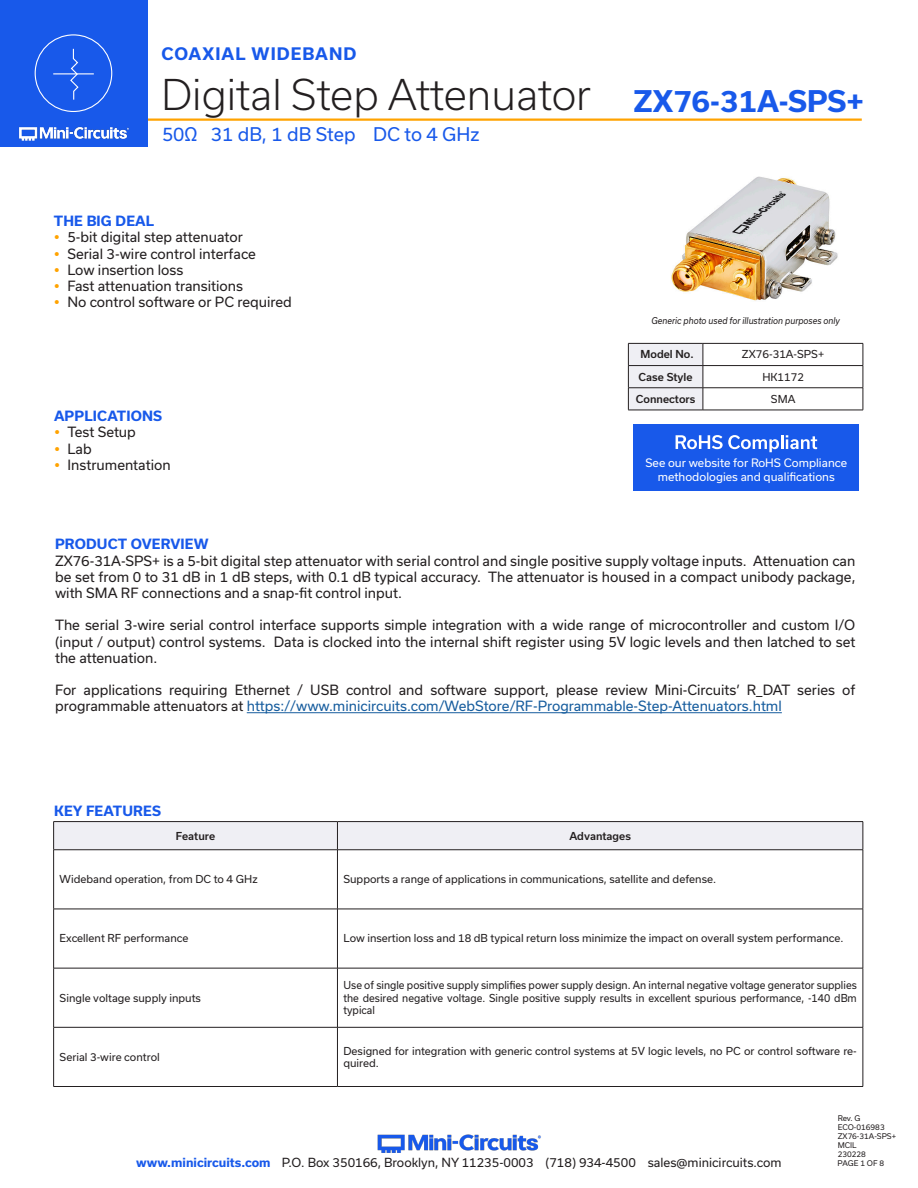
<style>
.page{position:relative;width:918px;height:1188px;background:#fff}
.page>*{position:absolute;margin:0;border:0;box-sizing:border-box;transform-origin:0 0}
.t1{font:300 40.5px "Usual";color:#231f20}
.t2{font:700 28.5px "Usual";color:#1859ea}
.Frequency{font:18px "Usual";color:#1859ea}
.t3{font:700 16.5px "Usual";letter-spacing:.065em;color:#1859ea}
.Regular_Copy{font:13.5px/16.2px "Usual";color:#231f20;text-align:justify}
.Blue_Headers{font:700 13.5px "Usual";letter-spacing:.015em;color:#1859ea}
.t4{font:12px "Usual";color:#231f20}
.t5{font:11.1px/13.4px "Usual";color:#fff;text-align:center}
.Table_Body_Left_Just{font:10.5px/12.6px "Usual";color:#231f20}
.Table_Body_Left_Just-2{font:10.5px/12.6px "Usual";color:#231f20;text-align:justify;scale:.95 1}
.Table_Header_Center{font:500 10.5px "Usual";color:#231f20}
.Table_Body_Center{font:10.5px "Usual";color:#231f20}
.t6{font:italic 9px "Usual";color:#231f20;scale:.9 1}
.Revision{font:7.5px "Usual";color:#231f20}
.s1{color:#175d9e}
.s2{font-weight:700;color:#1859ea}
</style>
<div class="page">
<hr style="left:129px;top:118px;width:733px;height:3px;background:#ffa300">
<div style="left:0;top:0;width:147px;height:147px;background:#1859ea"></div>
<hr style="left:917px;top:0;width:1px;height:147px;background:#1859ea">
<img style="left:19px;top:126px;width:110px;height:15px">
<div style="left:35px;top:34px;width:77px;height:78px;border:1px solid #fff;border-radius:50%"></div>
<hr style="left:53px;top:73px;width:41px;height:1px;background:#fff">
<svg style="left:69px;top:48px;width:10px;height:52px"></svg>
<img style="left:377px;top:1134px;width:164px;height:19px">
<hr style="left:703px;top:343px;width:160px;height:1px;background:#231f20">
<hr style="left:703px;top:365px;width:160px;height:1px;background:#231f20">
<hr style="left:703px;top:388px;width:160px;height:1px;background:#231f20">
<svg style="left:628px;top:343px;width:76px;height:67px"></svg>
<svg style="left:863px;top:344px;width:1px;height:66px"></svg>
<hr style="left:628px;top:410px;width:75px;height:1px;background:#231f20">
<hr style="left:703px;top:410px;width:160px;height:1px;background:#231f20">
<img style="left:671px;top:176px;width:167px;height:125px">
<hr style="left:247px;top:712px;width:535px;height:1px;background:#175d9e">
<hr style="left:53px;top:821px;width:284px;height:1px;background:#231f20">
<hr style="left:337px;top:821px;width:526px;height:1px;background:#231f20">
<div style="left:53px;top:822px;width:811px;height:28px;background:#efeff4"></div>
<hr style="left:53px;top:849px;width:284px;height:1px;background:#231f20">
<hr style="left:53px;top:850px;width:1px;height:59px;background:#231f20">
<hr style="left:337px;top:849px;width:526px;height:1px;background:#231f20">
<hr style="left:337px;top:850px;width:1px;height:59px;background:#231f20">
<hr style="left:863px;top:850px;width:1px;height:59px;background:#231f20">
<hr style="left:53px;top:909px;width:284px;height:1px;background:#231f20">
<hr style="left:53px;top:909px;width:1px;height:59px;background:#231f20">
<hr style="left:337px;top:909px;width:526px;height:1px;background:#231f20">
<hr style="left:337px;top:909px;width:1px;height:59px;background:#231f20">
<hr style="left:863px;top:909px;width:1px;height:59px;background:#231f20">
<hr style="left:53px;top:968px;width:284px;height:1px;background:#231f20">
<hr style="left:53px;top:968px;width:1px;height:59px;background:#231f20">
<hr style="left:337px;top:968px;width:526px;height:1px;background:#231f20">
<hr style="left:337px;top:968px;width:1px;height:59px;background:#231f20">
<hr style="left:863px;top:968px;width:1px;height:59px;background:#231f20">
<hr style="left:53px;top:1027px;width:284px;height:1px;background:#231f20">
<hr style="left:53px;top:1028px;width:1px;height:58px;background:#231f20">
<hr style="left:337px;top:1027px;width:526px;height:1px;background:#231f20">
<hr style="left:337px;top:1028px;width:1px;height:58px;background:#231f20">
<hr style="left:863px;top:1028px;width:1px;height:58px;background:#231f20">
<hr style="left:53px;top:1086px;width:284px;height:1px;background:#231f20">
<hr style="left:337px;top:1086px;width:526px;height:1px;background:#231f20">
<div style="left:633px;top:424px;width:226px;height:67px;background:#1859ea"></div>
<svg style="left:676px;top:435px;width:141px;height:17px"></svg>
<p class="t3" style="left:161px;top:45px;width:197px">COAXIAL WIDEBAND</p>
<h1 class="t1" style="left:161px;top:72px;width:431px">Digital Step Attenuator</h1>
<p class="Frequency" style="left:162px;top:124px;width:319px">50Ω 31 dB, 1 dB Step DC to 4 GHz</p>
<p class="Blue_Headers" style="left:54px;top:213px;width:102px">THE BIG DEAL</p>
<p class="Regular_Copy" style="left:67px;top:229px;width:177px">5-bit digital step attenuator</p>
<p class="Regular_Copy" style="left:67px;top:246px;width:190px">Serial 3-wire control interface</p>
<p class="Regular_Copy" style="left:67px;top:262px;width:118px">Low insertion loss</p>
<p class="Regular_Copy" style="left:67px;top:278px;width:177px">Fast attenuation transitions</p>
<p class="Regular_Copy" style="left:67px;top:294px;width:226px">No control software or PC required</p>
<p class="Blue_Headers" style="left:54px;top:408px;width:110px">APPLICATIONS</p>
<p class="Regular_Copy" style="left:68px;top:424px;width:70px">Test Setup</p>
<p class="Regular_Copy" style="left:68px;top:440px;width:26px">Lab</p>
<p class="Regular_Copy" style="left:68px;top:457px;width:105px">Instrumentation</p>
<h2 class="t2" style="left:634px;top:85px;width:232px">ZX76-31A-SPS+</h2>
<p class="t6" style="left:651px;top:315px;width:211px">Generic photo used for illustration purposes only</p>
<p class="Table_Header_Center" style="left:641px;top:348px;width:55px">Model No.</p>
<p class="Table_Body_Center" style="left:742px;top:348px;width:84px">ZX76-31A-SPS+</p>
<p class="Table_Header_Center" style="left:639px;top:371px;width:55px">Case Style</p>
<p class="Table_Body_Center" style="left:762px;top:371px;width:43px">HK1172</p>
<p class="Table_Header_Center" style="left:636px;top:393px;width:61px">Connectors</p>
<p class="Table_Body_Center" style="left:771px;top:393px;width:26px">SMA</p>
<p class="t5" style="left:645px;top:457px;width:203px">See our website for RoHS Compliance methodologies and qualifications</p>
<p class="Blue_Headers" style="left:55px;top:537px;width:155px">PRODUCT OVERVIEW</p>
<p class="Regular_Copy" style="left:55px;top:552px;width:802px">ZX76-31A-SPS+ is a 5-bit digital step attenuator with serial control and single positive supply voltage inputs. Attenuation can be set from 0 to 31 dB in 1 dB steps, with 0.1 dB typical accuracy. The attenuator is housed in a compact unibody package, with SMA RF connections and a snap-fit control input.</p>
<p class="Regular_Copy" style="left:55px;top:617px;width:802px">The serial 3-wire serial control interface supports simple integration with a wide range of microcontroller and custom I/O (input / output) control systems. Data is clocked into the internal shift register using 5V logic levels and then latched to set the attenuation.</p>
<p class="Regular_Copy" style="left:55px;top:682px;width:802px">For applications requiring Ethernet / USB control and software support, please review Mini-Circuits’ R_DAT series of programmable attenuators at <span class="s1">https://www.minicircuits.com/WebStore/RF-Programmable-Step-Attenuators.html</span></p>
<p class="Blue_Headers" style="left:54px;top:803px;width:108px">KEY FEATURES</p>
<p class="Table_Header_Center" style="left:176px;top:830px;width:41px">Feature</p>
<p class="Table_Header_Center" style="left:569px;top:830px;width:63px">Advantages</p>
<p class="Table_Body_Left_Just" style="left:60px;top:873px;width:199px">Wideband operation, from DC to 4 GHz</p>
<p class="Table_Body_Left_Just" style="left:343px;top:873px;width:374px">Supports a range of applications in communications, satellite and defense.</p>
<p class="Table_Body_Left_Just" style="left:60px;top:932px;width:130px">Excellent RF performance</p>
<p class="Table_Body_Left_Just" style="left:343px;top:932px;width:502px">Low insertion loss and 18 dB typical return loss minimize the impact on overall system performance.</p>
<p class="Table_Body_Left_Just" style="left:60px;top:991px;width:143px">Single voltage supply inputs</p>
<p class="Table_Body_Left_Just-2" style="left:343px;top:979px;width:542px">Use of single positive supply simplifies power supply design. An internal negative voltage generator supplies the desired negative voltage. Single positive supply results in excellent spurious performance, -140 dBm typical</p>
<p class="Table_Body_Left_Just" style="left:60px;top:1051px;width:102px">Serial 3-wire control</p>
<p class="Table_Body_Left_Just" style="left:343px;top:1044px;width:515px">Designed for integration with generic control systems at 5V logic levels, no PC or control software re&shy;quired.</p>
<p class="Revision" style="left:838px;top:1114px;width:24px">Rev. G</p>
<p class="Revision" style="left:838px;top:1123px;width:48px">ECO-016983</p>
<p class="Revision" style="left:838px;top:1132px;width:60px">ZX76-31A-SPS+</p>
<p class="Revision" style="left:838px;top:1141px;width:21px">MCIL</p>
<p class="Revision" style="left:838px;top:1150px;width:30px">230228</p>
<p class="t4" style="left:136px;top:1156px;width:647px"><span class="s2">www.minicircuits.com</span> P.O. Box 350166, Brooklyn, NY 11235-0003 (718) 934-4500 sales@minicircuits.com</p>
<p class="Revision" style="left:838px;top:1159px;width:48px">PAGE 1 OF 8</p>
</div>
